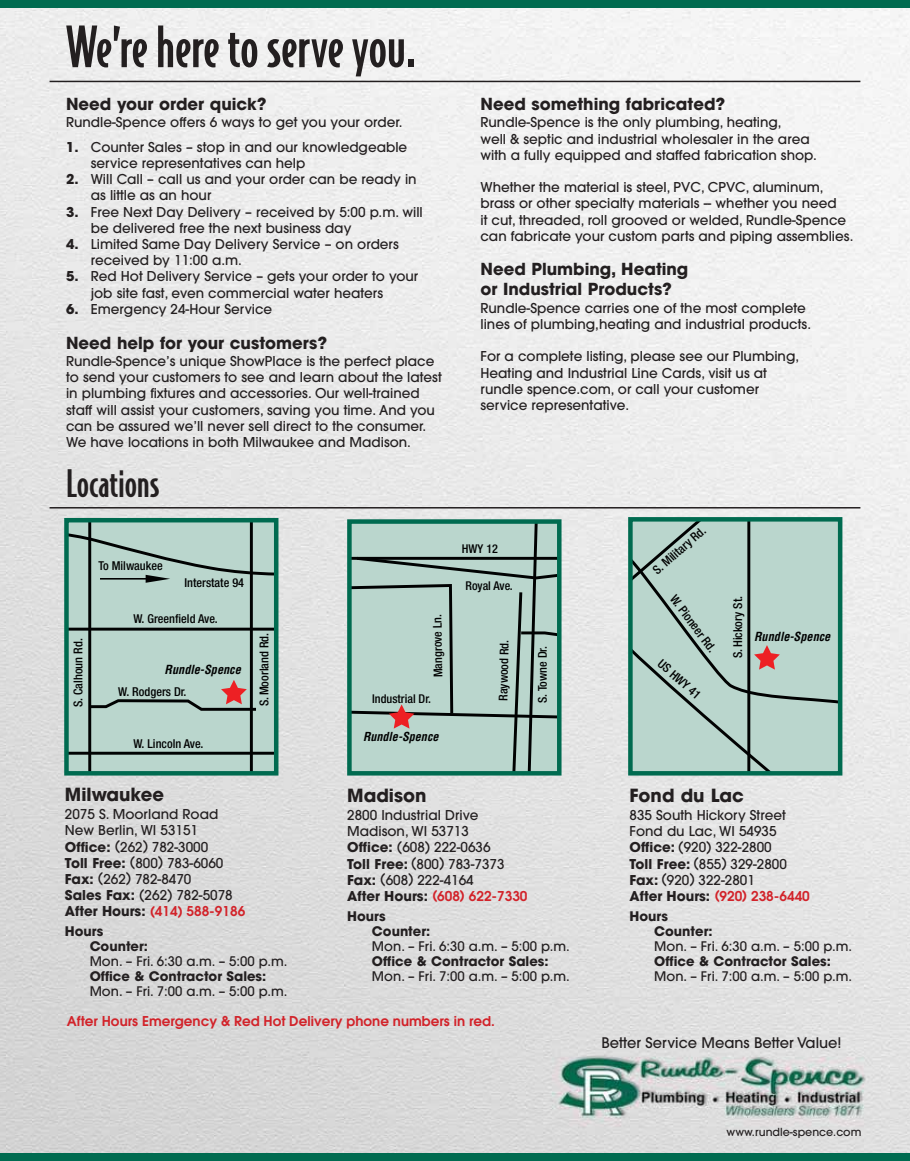
<style>
.page{position:relative;width:910px;height:1161px;background:#fff}
.page>*{position:absolute;margin:0;border:0;box-sizing:border-box;transform-origin:0 0}
.t1{font:500 54px "Bodega Sans";color:#231f20}
.t2{font:500 36px "Bodega Sans";color:#231f20}
.t3{font:700 18px "Avant Garde";color:#231f20}
.t4{font:700 16.5px/19.8px "Avant Garde";color:#231f20}
.t5{font:500 14.55px "Avant Garde";color:#231f20}
.t6{font:500 13.5px/16.2px "Avant Garde";color:#231f20}
.t7{font:600 13.5px "Avant Garde";letter-spacing:.005em;color:#d2232a}
.t8{font:500 13.2px "Avant Garde";color:#231f20}
.t9{font:700 13.2px/15px "Avant Garde";color:#231f20}
.t10{font:500 condensed 12.3px "Helvetica Neue";color:#010202}
.t11{font:italic 700 condensed 12.3px "Helvetica";color:#010202}
.t12{font:500 condensed 12.15px "Helvetica Neue";color:#010202}
.t13{font:italic 700 condensed 12.15px "Helvetica";color:#010202}
.t14{font:500 11.1px "Avant Garde";color:#231f20}
.s1{font-weight:700}
.s2{font-weight:600;color:#d2232a}
</style>
<div class="page">
<img style="left:0;top:8px;width:909px;height:1145px">
<hr style="left:50px;top:81px;width:810px;height:1px;background:#231f20">
<div style="left:0;top:0;width:909px;height:8px;background:#006b50"></div>
<div style="left:0;top:1153px;width:909px;height:8px;background:#006b50"></div>
<hr style="left:50px;top:507px;width:810px;height:2px;background:#231f20">
<div style="left:69px;top:522px;width:205px;height:249px;background:#bad6cd"></div>
<hr style="left:250px;top:522px;width:3px;height:249px;background:#010202">
<hr style="left:88px;top:522px;width:3px;height:249px;background:#010202">
<hr style="left:69px;top:628px;width:205px;height:3px;background:#010202">
<hr style="left:69px;top:752px;width:205px;height:3px;background:#010202">
<svg style="left:69px;top:528px;width:204px;height:55px"></svg>
<svg style="left:88px;top:680px;width:168px;height:32px"></svg>
<div style="left:64px;top:518px;width:214px;height:258px;border:4px solid #006b50"></div>
<div style="left:632px;top:729px;width:205px;height:42px;background:#bad6cd"></div>
<svg style="left:632px;top:522px;width:205px;height:207px"></svg>
<div style="left:627px;top:517px;width:215px;height:259px;border:4px solid #006b50"></div>
<svg style="left:352px;top:524px;width:204px;height:247px"></svg>
<div style="left:347px;top:519px;width:214px;height:257px;border:4px solid #006b50"></div>
<h1 class="t1" style="left:66px;top:14px;width:350px">We’re here to serve you.</h1>
<p class="t4" style="left:66px;top:95px;width:202px">Need your order quick?</p>
<p class="t6" style="left:66px;top:116px;width:338px">Rundle-Spence offers 6 ways to get you your order.</p>
<p class="t6" style="left:91px;top:140px;width:318px;text-indent:-25px"><span class="s1">1.</span> Counter Sales – stop in and our knowledgeable service representatives can help</p>
<p class="t6" style="left:91px;top:172px;width:327px;text-indent:-25px"><span class="s1">2.</span> Will Call – call us and your order can be ready in as little as an hour</p>
<p class="t6" style="left:91px;top:205px;width:333px;text-indent:-25px"><span class="s1">3.</span> Free Next Day Delivery – received by 5:00 p.m. will be delivered free the next business day</p>
<p class="t6" style="left:91px;top:237px;width:309px;text-indent:-25px"><span class="s1">4.</span> Limited Same Day Delivery Service – on orders received by 11:00 a.m.</p>
<p class="t6" style="left:91px;top:270px;width:329px;text-indent:-25px"><span class="s1">5.</span> Red Hot Delivery Service – gets your order to your job site fast, even commercial water heaters</p>
<p class="t6" style="left:66px;top:302px;width:208px"><span class="s1">6.</span> Emergency 24-Hour Service</p>
<p class="t4" style="left:66px;top:334px;width:262px">Need help for your customers?</p>
<p class="t6" style="left:66px;top:354px;width:377px">Rundle-Spence’s unique ShowPlace is the perfect place to send your customers to see and learn about the latest in plumbing fixtures and accessories. Our well-trained staff will assist your customers, saving you time. And you can be assured we’ll never sell direct to the consumer.<br>We have locations in both Milwaukee and Madison.</p>
<h2 class="t2" style="left:66px;top:462px;width:95px">Locations</h2>
<p class="t10" style="left:98px;top:561px;width:66px">To Milwaukee</p>
<p class="t10" style="left:184px;top:579px;width:61px">Interstate 94</p>
<p class="t10" style="left:133px;top:615px;width:86px">W. Greenfield Ave.</p>
<p class="t10" style="left:74px;top:707px;width:70px;rotate:-90deg">S. Calhoun Rd.</p>
<p class="t10" style="left:259px;top:706px;width:75px;rotate:-90deg">S. Moorland Rd.</p>
<p class="t11" style="left:164px;top:665px;width:78px">Rundle-Spence</p>
<p class="t10" style="left:118px;top:688px;width:70px">W. Rodgers Dr.</p>
<p class="t10" style="left:133px;top:739px;width:71px">W. Lincoln Ave.</p>
<p class="t12" style="left:433px;top:677px;width:65px;rotate:-91deg">Mangrove Ln.</p>
<p class="t12" style="left:372px;top:694px;width:60px">Industrial Dr.</p>
<p class="t13" style="left:363px;top:732px;width:77px">Rundle-Spence</p>
<p class="t4" style="left:480px;top:95px;width:246px">Need something fabricated?</p>
<p class="t6" style="left:480px;top:116px;width:338px">Rundle-Spence is the only plumbing, heating,<br>well &amp; septic and industrial wholesaler in the area with a fully equipped and staffed fabrication shop.</p>
<p class="t6" style="left:480px;top:180px;width:374px">Whether the material is steel, PVC, CPVC, aluminum, brass or other specialty materials -- whether you need<br>it cut, threaded, roll grooved or welded, Rundle-Spence can fabricate your custom parts and piping assemblies.</p>
<p class="t4" style="left:480px;top:261px;width:209px">Need Plumbing, Heating or Industrial Products?</p>
<p class="t6" style="left:480px;top:301px;width:332px">Rundle-Spence carries one of the most complete lines of plumbing,heating and industrial products.</p>
<p class="t6" style="left:480px;top:350px;width:320px">For a complete listing, please see our Plumbing, Heating and Industrial Line Cards, visit us at rundle spence.com, or call your customer service representative.</p>
<p class="t12" style="left:461px;top:544px;width:38px">HWY 12</p>
<p class="t12" style="left:465px;top:582px;width:49px">Royal Ave.</p>
<p class="t12" style="left:498px;top:701px;width:62px;rotate:-89deg">Raywood Rd.</p>
<p class="t12" style="left:537px;top:703px;width:58px;rotate:-90deg">S. Towne Dr.</p>
<p class="t10" style="left:651px;top:568px;width:67px;rotate:-41deg">S. Military Rd.</p>
<p class="t10" style="left:676px;top:594px;width:70px;rotate:53deg">W. Pioneer Rd.</p>
<p class="t10" style="left:662px;top:658px;width:54px;rotate:42deg">US HWY 41</p>
<p class="t10" style="left:732px;top:658px;width:64px;rotate:-90deg">S. Hickory St.</p>
<p class="t11" style="left:753px;top:632px;width:78px">Rundle-Spence</p>
<h3 class="t3" style="left:65px;top:788px;width:101px">Milwaukee</h3>
<p class="t6" style="left:65px;top:807px;width:182px">2075 S. Moorland Road<br>New Berlin, WI 53151<br><span class="s1">Office:</span> (262) 782-3000<br><span class="s1">Toll Free:</span> (800) 783-6060<br><span class="s1">Fax:</span> (262) 782-8470<br><span class="s1">Sales Fax:</span> (262) 782-5078<br><span class="s1">After Hours:</span> <span class="s2">(414) 588-9186</span></p>
<h3 class="t3" style="left:347px;top:788px;width:81px">Madison</h3>
<p class="t6" style="left:347px;top:808px;width:182px">2800 Industrial Drive<br>Madison, WI 53713<br><span class="s1">Office:</span> (608) 222-0636<br><span class="s1">Toll Free:</span> (800) 783-7373<br><span class="s1">Fax:</span> (608) 222-4164<br><span class="s1">After Hours:</span> <span class="s2">(608) 622-7330</span></p>
<p class="t9" style="left:372px;top:910px;width:60px;text-indent:-25px">Hours<br>Counter:</p>
<p class="t8" style="left:372px;top:941px;width:199px">Mon. – Fri. 6:30 a.m. – 5:00 p.m.</p>
<p class="t9" style="left:372px;top:955px;width:178px">Office &amp; Contractor Sales:</p>
<p class="t8" style="left:372px;top:971px;width:199px">Mon. – Fri. 7:00 a.m. – 5:00 p.m.</p>
<p class="t9" style="left:90px;top:925px;width:60px;text-indent:-25px">Hours<br>Counter:</p>
<p class="t8" style="left:90px;top:957px;width:199px">Mon. – Fri. 6:30 a.m. – 5:00 p.m.</p>
<p class="t9" style="left:90px;top:970px;width:178px">Office &amp; Contractor Sales:</p>
<p class="t8" style="left:90px;top:987px;width:199px">Mon. – Fri. 7:00 a.m. – 5:00 p.m.</p>
<p class="t7" style="left:67px;top:1016px;width:429px">After Hours Emergency &amp; Red Hot Delivery phone numbers in red.</p>
<h3 class="t3" style="left:629px;top:788px;width:116px">Fond du Lac</h3>
<p class="t6" style="left:629px;top:808px;width:182px">835 South Hickory Street<br>Fond du Lac, WI 54935<br><span class="s1">Office:</span> (920) 322-2800<br><span class="s1">Toll Free:</span> (855) 329-2800<br><span class="s1">Fax:</span> (920) 322-2801<br><span class="s1">After Hours:</span> <span class="s2">(920) 238-6440</span></p>
<p class="t9" style="left:654px;top:910px;width:60px;text-indent:-25px">Hours<br>Counter:</p>
<p class="t8" style="left:654px;top:941px;width:199px">Mon. – Fri. 6:30 a.m. – 5:00 p.m.</p>
<p class="t9" style="left:654px;top:955px;width:178px">Office &amp; Contractor Sales:</p>
<p class="t8" style="left:654px;top:971px;width:199px">Mon. – Fri. 7:00 a.m. – 5:00 p.m.</p>
<p class="t5" style="left:601px;top:1037px;width:241px">Better Service Means Better Value!</p>
<p class="t14" style="left:726px;top:1128px;width:136px">www.rundle-spence.com</p>
</div>
